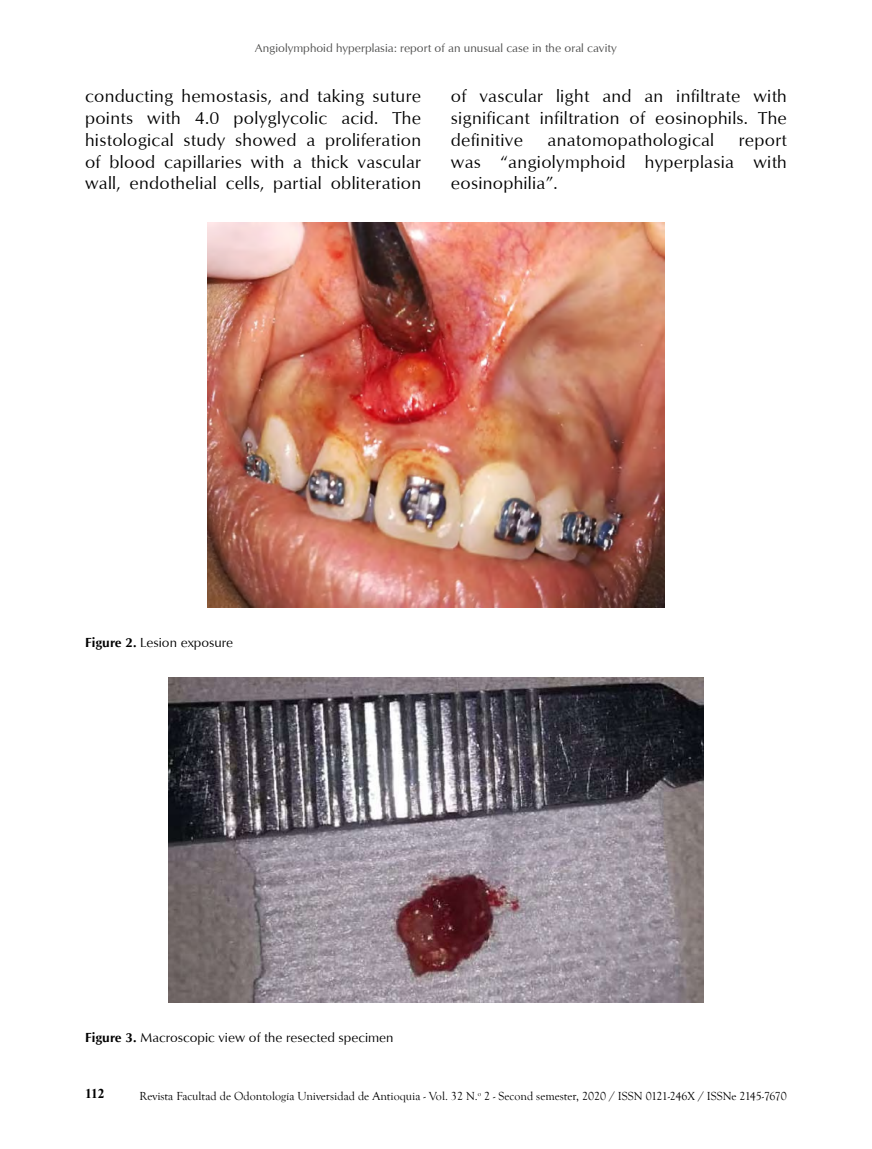
<style>
.page{position:relative;width:872px;height:1149px;background:#fff}
.page>*{position:absolute;margin:0;border:0;box-sizing:border-box;transform-origin:0 0}
.t1{font:18px/21.8px "Optimum";letter-spacing:.015em;color:#000;text-align:justify}
.t2{font:13.5px "Optimum";color:#000}
.t3{font:700 13.5px "Times New Roman";color:#000}
.t4{font:12px "Goudy Old Style T";color:#000}
.t5{font:12px "Optimum";color:#4a4a49}
.s1{font-weight:700}
</style>
<div class="page">
<img style="left:207px;top:223px;width:457px;height:384px">
<img style="left:168px;top:677px;width:536px;height:325px">
<p class="t5" style="left:255px;top:41px;width:363px">Angiolymphoid hyperplasia: report of an unusual case in the oral cavity</p>
<p class="t1" style="left:85px;top:85px;width:337px">conducting hemostasis, and taking suture points with 4.0 polyglycolic acid. The histological study showed a proliferation of blood capillaries with a thick vascular wall, endothelial cells, partial obliteration</p>
<p class="t1" style="left:451px;top:85px;width:337px">of vascular light and an infiltrate with significant infiltration of eosinophils. The definitive</p>
<p class="t1" style="left:547px;top:128px;width:168px">anatomopathological</p>
<p class="t1" style="left:451px;top:128px;width:337px;text-indent:288px">report was “angiolymphoid hyperplasia with eosinophilia”.</p>
<p class="t2" style="left:85px;top:634px;width:150px"><span class="s1">Figure 2.</span> Lesion exposure</p>
<p class="t2" style="left:85px;top:1028px;width:310px"><span class="s1">Figure 3.</span> Macroscopic view of the resected specimen</p>
<p class="t3" style="left:85px;top:1082px;width:21px">112</p>
<p class="t4" style="left:140px;top:1088px;width:649px">Revista Facultad de Odontología Universidad de Antioquia - Vol. 32 N.<sup>o</sup> 2 - Second semester, 2020 / ISSN 0121-246X / ISSNe 2145-7670</p>
</div>
